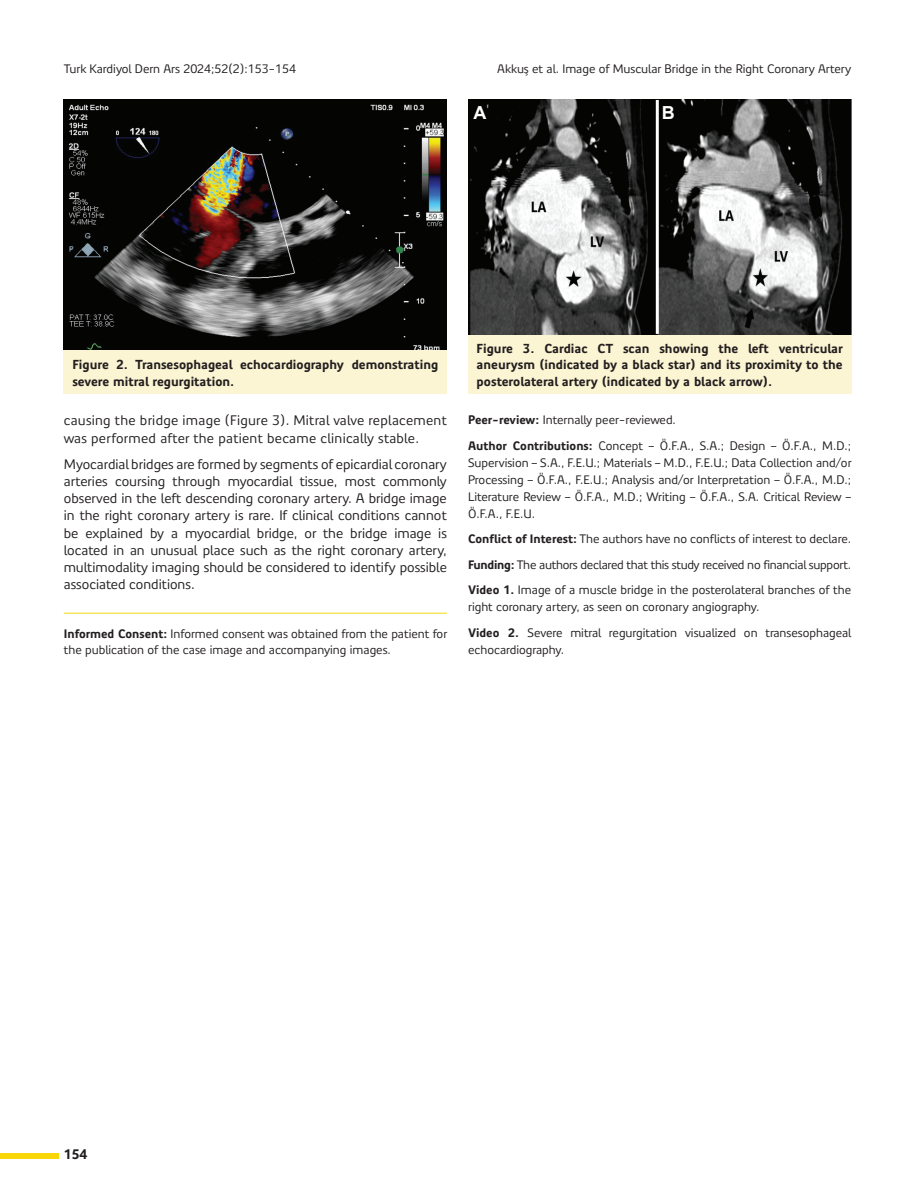
<style>
.page{position:relative;width:915px;height:1191px;background:#fff}
.page>*{position:absolute;margin:0;border:0;box-sizing:border-box;transform-origin:0 0}
.t1{font:700 18px "Arial";color:#fff}
.t2{font:13.5px/17.2px "Precious Sans Two Regular 2";letter-spacing:.02em;color:#231f20}
.t3{font:13.5px "Precious Sans Two Regular 12";color:#231f20}
.t4{font:12.75px/16.5px "Precious Sans Two Regular 12";color:#231f20}
.t5{font:12px/25.5px "Precious Sans Two Regular 2";color:#231f20}
.s1{font-family:"Precious Sans Two Regular 12"}
</style>
<div class="page">
<div style="left:0;top:1152px;width:58px;height:6px;background:#f8d608"></div>
<hr style="left:64px;top:613px;width:382px;height:1px;background:#f6d70c">
<img style="left:64px;top:100px;width:382px;height:251px">
<div style="left:64px;top:351px;width:382px;height:43px;background:#fcf5d3"></div>
<div style="left:468px;top:334px;width:382px;height:60px;background:#fcf5d3"></div>
<img style="left:468px;top:100px;width:382px;height:234px">
<hr style="left:655px;top:100px;width:3px;height:234px;background:#fff">
<p class="t5" style="left:64px;top:56px;width:234px">Turk Kardiyol Dern Ars 2024;52(2):153-154</p>
<p class="t5" style="left:497px;top:56px;width:355px">Akkuş et al. Image of Muscular Bridge in the Right Coronary Artery</p>
<h1 class="t1" style="left:473px;top:101px;width:14px">A</h1>
<h1 class="t1" style="left:661px;top:101px;width:14px">B</h1>
<p class="t4" style="left:72px;top:357px;width:367px">Figure 2. Transesophageal echocardiography demonstrating severe mitral regurgitation.</p>
<p class="t2" style="left:64px;top:412px;width:384px">causing the bridge image (Figure 3). Mitral valve replacement was performed after the patient became clinically stable.</p>
<p class="t2" style="left:64px;top:455px;width:384px;text-align:justify">Myocardial bridges are formed by segments of epicardial coronary arteries coursing through myocardial tissue, most commonly observed in the left descending coronary artery. A bridge image in the right coronary artery is rare. If clinical conditions cannot be explained by a myocardial bridge, or the bridge image is located in an unusual place such as the right coronary artery, multimodality imaging should be considered to identify possible associated conditions.</p>
<p class="t5" style="left:64px;top:626px;width:385px;line-height:15.8px"><span class="s1">Informed Consent:</span> Informed consent was obtained from the patient for the publication of the case image and accompanying images.</p>
<p class="t4" style="left:476px;top:340px;width:368px;text-align:justify">Figure 3. Cardiac CT scan showing the left ventricular aneurysm (indicated by a black star) and its proximity to the posterolateral artery (indicated by a black arrow).</p>
<p class="t5" style="left:468px;top:407px;width:384px"><span class="s1">Peer-review:</span> Internally peer-reviewed.<br><span class="s1">Author Contributions:</span> Concept – Ö.F.A., S.A.; Design – Ö.F.A., M.D.;</p>
<p class="t5" style="left:468px;top:454px;width:385px;line-height:17px;text-align:justify">Supervision – S.A., F.E.U.; Materials – M.D., F.E.U.; Data Collection and/or Processing – Ö.F.A., F.E.U.; Analysis and/or Interpretation – Ö.F.A., M.D.; Literature Review – Ö.F.A., M.D.; Writing – Ö.F.A., S.A. Critical Review – Ö.F.A., F.E.U.</p>
<p class="t5" style="left:468px;top:526px;width:384px;text-align:justify"><span class="s1">Conflict of Interest:</span> The authors have no conflicts of interest to declare.<br><span class="s1">Funding:</span> The authors declared that this study received no financial support.<br><span class="s1">Video 1.</span> Image of a muscle bridge in the posterolateral branches of the</p>
<p class="t5" style="left:468px;top:594px;width:384px">right coronary artery, as seen on coronary angiography.<br><span class="s1">Video 2.</span> Severe mitral regurgitation visualized on transesophageal</p>
<p class="t5" style="left:468px;top:637px;width:97px">echocardiography.</p>
<p class="t3" style="left:64px;top:1144px;width:25px">154</p>
</div>
